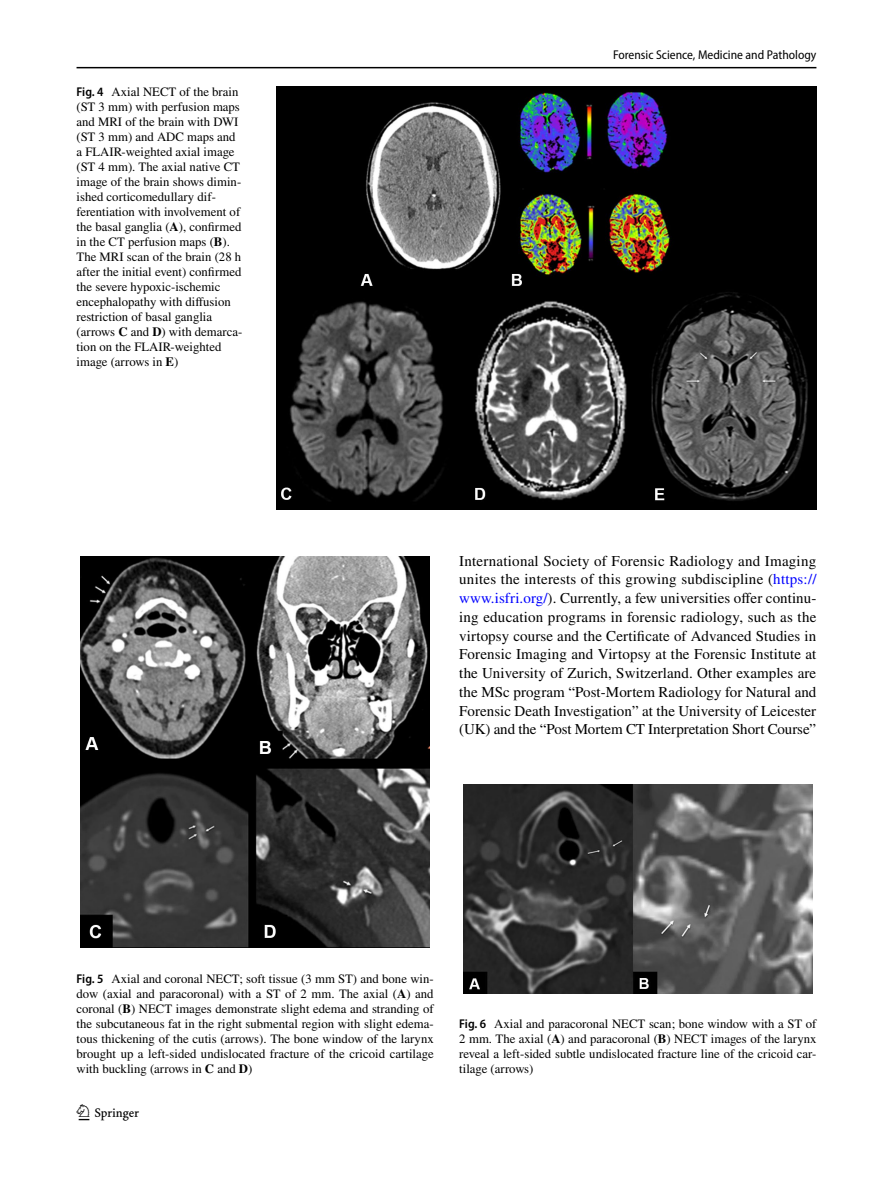
<style>
.page{position:relative;width:893px;height:1187px;background:#fff}
.page>*{position:absolute;margin:0;border:0;box-sizing:border-box;transform-origin:0 0}
.t1{font:22.5px "Springnew Regular 2";color:#000}
.t2{font:15px/18.8px "STIX";letter-spacing:-.005em;color:#000;text-align:justify}
.t3{font:12.75px/15px "STIX";color:#000;text-align:justify}
.t4{font:semi-condensed 12.75px "Myriad Pro";color:#000}
.s1{font-family:"Myriad Pro";font-weight:600;font-stretch:semi-condensed}
.s2{font-weight:700}
.s3{color:#00f}
</style>
<div class="page">
<hr style="left:77px;top:67px;width:739px;height:1px;background:#000">
<img style="left:276px;top:87px;width:540px;height:422px">
<div style="left:77px;top:556px;width:357px;height:391px;background:linear-gradient(to bottom,#fff,#fff)"></div>
<img style="left:81px;top:556px;width:349px;height:391px">
<div style="left:459px;top:784px;width:357px;height:208px;background:linear-gradient(to bottom,#fff,#fff)"></div>
<img style="left:463px;top:784px;width:349px;height:208px">
<p class="t3" style="left:77px;top:85px;width:167px;text-align:left"><span class="s1">Fig. 4</span> Axial NECT of the brain (ST 3 mm) with perfusion maps and MRI of the brain with DWI (ST 3 mm) and ADC maps and a FLAIR-weighted axial image (ST 4 mm). The axial native CT image of the brain shows dimin&shy;ished corticomedullary dif&shy;ferentiation with involvement of the basal ganglia (<span class="s2">A</span>), confirmed in the CT perfusion maps (<span class="s2">B</span>).<br>The MRI scan of the brain (28 h after the initial event) confirmed the severe hypoxic-ischemic encephalopathy with diffusion restriction of basal ganglia (arrows <span class="s2">C</span> and <span class="s2">D</span>) with demarca&shy;tion on the FLAIR-weighted image (arrows in <span class="s2">E</span>)</p>
<p class="t4" style="left:613px;top:48px;width:205px">Forensic Science, Medicine and Pathology</p>
<p class="t2" style="left:459px;top:552px;width:359px">International Society of Forensic Radiology and Imaging unites the interests of this growing subdiscipline (<span class="s3">https:// www.isfri.org/</span>). Currently, a few universities offer continu&shy;ing education programs in forensic radiology, such as the virtopsy course and the Certificate of Advanced Studies in Forensic Imaging and Virtopsy at the Forensic Institute at the University of Zurich, Switzerland. Other examples are the MSc program “Post-Mortem Radiology for Natural and Forensic Death Investigation” at the University of Leicester (UK) and the “Post Mortem CT Interpretation Short Course”</p>
<p class="t3" style="left:77px;top:971px;width:359px"><span class="s1">Fig. 5</span> Axial and coronal NECT; soft tissue (3 mm ST) and bone win&shy;dow (axial and paracoronal) with a ST of 2 mm. The axial (<span class="s2">A</span>) and coronal (<span class="s2">B</span>) NECT images demonstrate slight edema and stranding of the subcutaneous fat in the right submental region with slight edema&shy;tous thickening of the cutis (arrows). The bone window of the larynx brought up a left-sided undislocated fracture of the cricoid cartilage with buckling (arrows in <span class="s2">C</span> and <span class="s2">D</span>)</p>
<h1 class="t1" style="left:79px;top:1104px;width:62px">1 3</h1>
<p class="t3" style="left:459px;top:1017px;width:359px"><span class="s1">Fig. 6</span> Axial and paracoronal NECT scan; bone window with a ST of 2 mm. The axial (<span class="s2">A</span>) and paracoronal (<span class="s2">B</span>) NECT images of the larynx reveal a left-sided subtle undislocated fracture line of the cricoid car&shy;tilage (arrows)</p>
</div>
